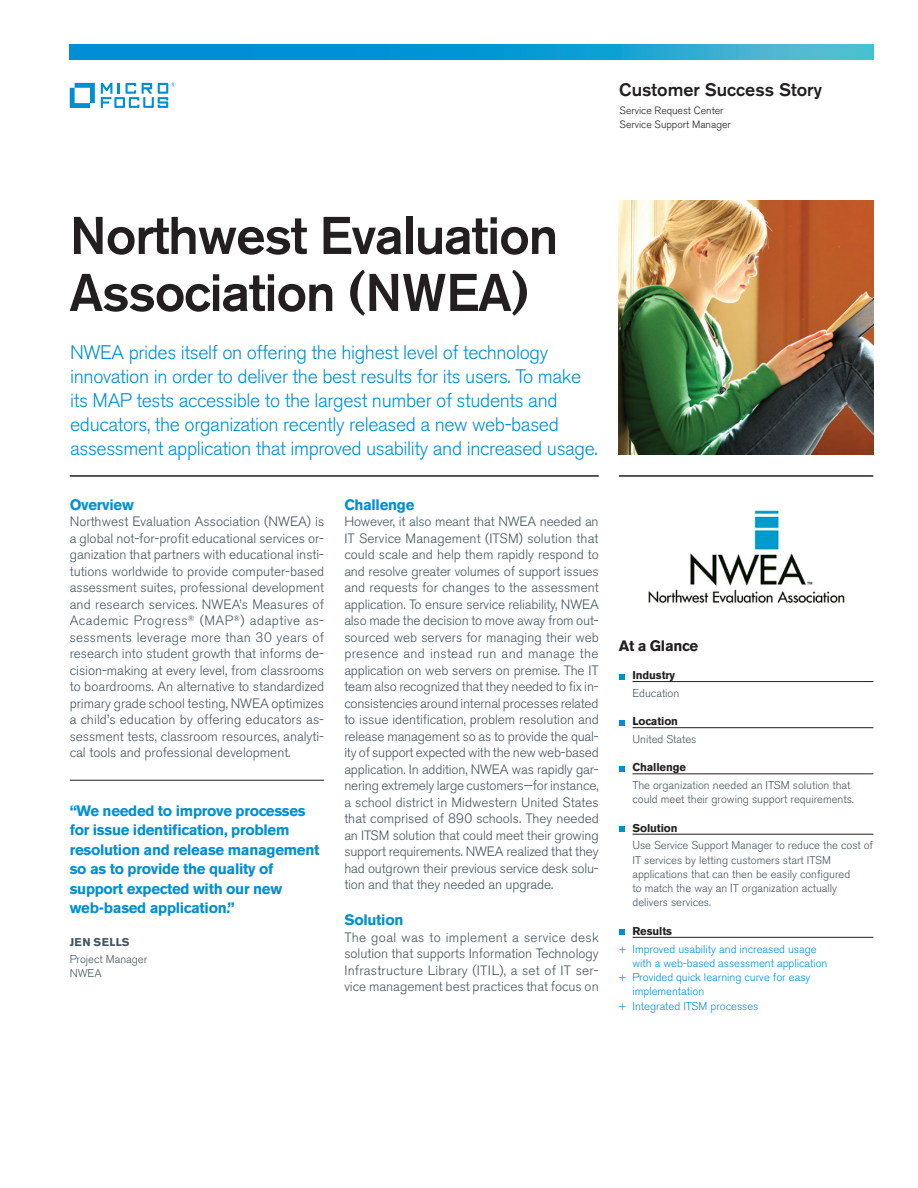
<style>
.page{position:relative;width:918px;height:1188px;background:#fff}
.page>*{position:absolute;margin:0;border:0;box-sizing:border-box;transform-origin:0 0}
.Main_Title__pg_1{font:500 52.5px/57px "Akzidenz Grotesk BE";letter-spacing:-.02em;color:#231f20}
.Intro__pg_1{font:300 19.5px/24px "Akzidenz Grotesk BE";letter-spacing:-.02em;color:#008fd5}
.Customer_Success_Sto{font:500 18px "Akzidenz Grotesk BE";color:#231f20}
.pull_quote_10_13-red{font:700 15px/19.5px "Akzidenz Grotesk BE";letter-spacing:-.02em;color:#008fd5}
.subhead_10_13-red{font:700 15px "Akzidenz Grotesk BE";letter-spacing:-.02em;color:#008fd5}
.Sidebar_At_a_Glance{font:700 15px "Akzidenz Grotesk BE";letter-spacing:-.02em;color:#231f20}
.body_9_11{font:300 13.5px/16.5px "Akzidenz Grotesk BE";color:#45555f;text-align:justify}
.Sidebar_text_below_l{font:300 11.25px/14.2px "Akzidenz Grotesk BE";color:#45555f}
.Sidebar_blue_Results{font:300 11.25px/14.2px "Akzidenz Grotesk BE";color:#008fd5}
.Sidebar_bold_bullets{font:700 11.25px "Akzidenz Grotesk BE";letter-spacing:-.01em;color:#231f20}
.quote_company_7_5_9{font:300 11.25px "Akzidenz Grotesk BE";color:#45555f}
.quote_name_7_5_11-gr{font:700 11.25px "Akzidenz Grotesk BE";letter-spacing:.04em;color:#45555f}
.Product_name_s___top{font:300 10.5px "Akzidenz Grotesk BE";color:#231f20}
</style>
<div class="page">
<hr style="left:70px;top:475px;width:529px;height:2px;background:#231f20">
<hr style="left:619px;top:475px;width:254px;height:2px;background:#231f20">
<img style="left:619px;top:201px;width:254px;height:254px">
<hr style="left:632px;top:681px;width:241px;height:1px;background:#231f20">
<hr style="left:632px;top:727px;width:241px;height:1px;background:#231f20">
<hr style="left:632px;top:774px;width:241px;height:1px;background:#231f20">
<hr style="left:632px;top:834px;width:241px;height:1px;background:#231f20">
<hr style="left:632px;top:937px;width:241px;height:1px;background:#231f20">
<svg style="left:619px;top:674px;width:5px;height:5px"></svg>
<svg style="left:619px;top:720px;width:5px;height:5px"></svg>
<svg style="left:619px;top:766px;width:5px;height:5px"></svg>
<svg style="left:619px;top:827px;width:5px;height:5px"></svg>
<svg style="left:619px;top:930px;width:5px;height:5px"></svg>
<img style="left:648px;top:510px;width:197px;height:93px">
<hr style="left:70px;top:780px;width:254px;height:1px;background:#231f20">
<svg style="left:70px;top:45px;width:803px;height:14px;background:#149dd3"></svg>
<svg style="left:70px;top:83px;width:25px;height:25px"></svg>
<svg style="left:101px;top:82px;width:74px;height:26px"></svg>
<p class="Customer_Success_Sto" style="left:619px;top:78px;width:204px">Customer Success Story</p>
<p class="Product_name_s___top" style="left:620px;top:104px;width:105px">Service Request Center</p>
<p class="Product_name_s___top" style="left:620px;top:118px;width:113px">Service Support Manager</p>
<p class="Main_Title__pg_1" style="left:69px;top:207px;width:490px">Northwest Evaluation<br>Association (NWEA)</p>
<p class="Intro__pg_1" style="left:70px;top:341px;width:529px">NWEA prides itself on offering the highest level of technology innovation in order to deliver the best results for its users. To make its MAP tests accessible to the largest number of students and educators, the organization recently released a new web-based assessment application that improved usability and increased usage.</p>
<p class="subhead_10_13-red" style="left:70px;top:496px;width:66px">Overview</p>
<p class="body_9_11" style="left:70px;top:514px;width:256px">Northwest Evaluation Association (NWEA) is a global not-for-profit educational services or&shy;ganization that partners with educational insti&shy;tutions worldwide to provide computer-based assessment suites, professional development and research services. NWEA’s Measures of Academic Progress<sup>®</sup> (MAP<sup>®</sup>) adaptive as&shy;sessments leverage more than 30 years of research into student growth that informs de&shy;cision-making at every level, from classrooms to boardrooms. An alternative to standardized primary grade school testing, NWEA optimizes a child’s education by offering educators as&shy;sessment tests, classroom resources, analyti&shy;cal tools and professional development.</p>
<p class="pull_quote_10_13-red" style="left:70px;top:801px;width:251px">“We needed to improve processes for issue identification, problem resolution and release management so as to provide the quality of support expected with our new web-based application.”</p>
<p class="quote_name_7_5_11-gr" style="left:70px;top:936px;width:61px">JEN SELLS</p>
<p class="quote_company_7_5_9" style="left:70px;top:952px;width:79px">Project Manager</p>
<p class="quote_company_7_5_9" style="left:70px;top:967px;width:33px">NWEA</p>
<p class="subhead_10_13-red" style="left:344px;top:496px;width:72px">Challenge</p>
<p class="body_9_11" style="left:344px;top:514px;width:256px">However, it also meant that NWEA needed an IT Service Management (ITSM) solution that could scale and help them rapidly respond to and resolve greater volumes of support issues and requests for changes to the assessment application. To ensure service reliability, NWEA also made the decision to move away from out&shy;sourced web servers for managing their web presence and instead run and manage the application on web servers on premise. The IT team also recognized that they needed to fix in&shy;consistencies around internal processes related to issue identification, problem resolution and release management so as to provide the qual&shy;ity of support expected with the new web-based application. In addition, NWEA was rapidly gar&shy;nering extremely large customers—for instance, a school district in Midwestern United States that comprised of 890 schools. They needed an ITSM solution that could meet their growing support requirements. NWEA realized that they had outgrown their previous service desk solu&shy;tion and that they needed an upgrade.</p>
<p class="subhead_10_13-red" style="left:344px;top:911px;width:61px">Solution</p>
<p class="body_9_11" style="left:344px;top:929px;width:256px">The goal was to implement a service desk solution that supports Information Technology Infrastructure Library (ITIL), a set of IT ser&shy;vice management best practices that focus on</p>
<p class="Sidebar_At_a_Glance" style="left:619px;top:637px;width:81px">At a Glance</p>
<p class="Sidebar_bold_bullets" style="left:632px;top:669px;width:44px">Industry</p>
<p class="Sidebar_text_below_l" style="left:632px;top:686px;width:48px">Education</p>
<p class="Sidebar_bold_bullets" style="left:632px;top:715px;width:47px">Location</p>
<p class="Sidebar_text_below_l" style="left:632px;top:732px;width:66px">United States</p>
<p class="Sidebar_bold_bullets" style="left:632px;top:761px;width:55px">Challenge</p>
<p class="Sidebar_text_below_l" style="left:632px;top:778px;width:223px">The organization needed an ITSM solution that could meet their growing support requirements.</p>
<p class="Sidebar_bold_bullets" style="left:632px;top:821px;width:47px">Solution</p>
<p class="Sidebar_text_below_l" style="left:632px;top:839px;width:242px">Use Service Support Manager to reduce the cost of IT services by letting customers start ITSM applications that can then be easily configured<br>to match the way an IT organization actually delivers services.</p>
<p class="Sidebar_bold_bullets" style="left:632px;top:925px;width:41px">Results</p>
<p class="Sidebar_blue_Results" style="left:632px;top:942px;width:197px;text-indent:-14px">+ Improved usability and increased usage with a web-based assessment application</p>
<p class="Sidebar_blue_Results" style="left:632px;top:970px;width:179px;text-indent:-14px">+ Provided quick learning curve for easy implementation</p>
<p class="Sidebar_blue_Results" style="left:619px;top:999px;width:141px">+ Integrated ITSM processes</p>
</div>
